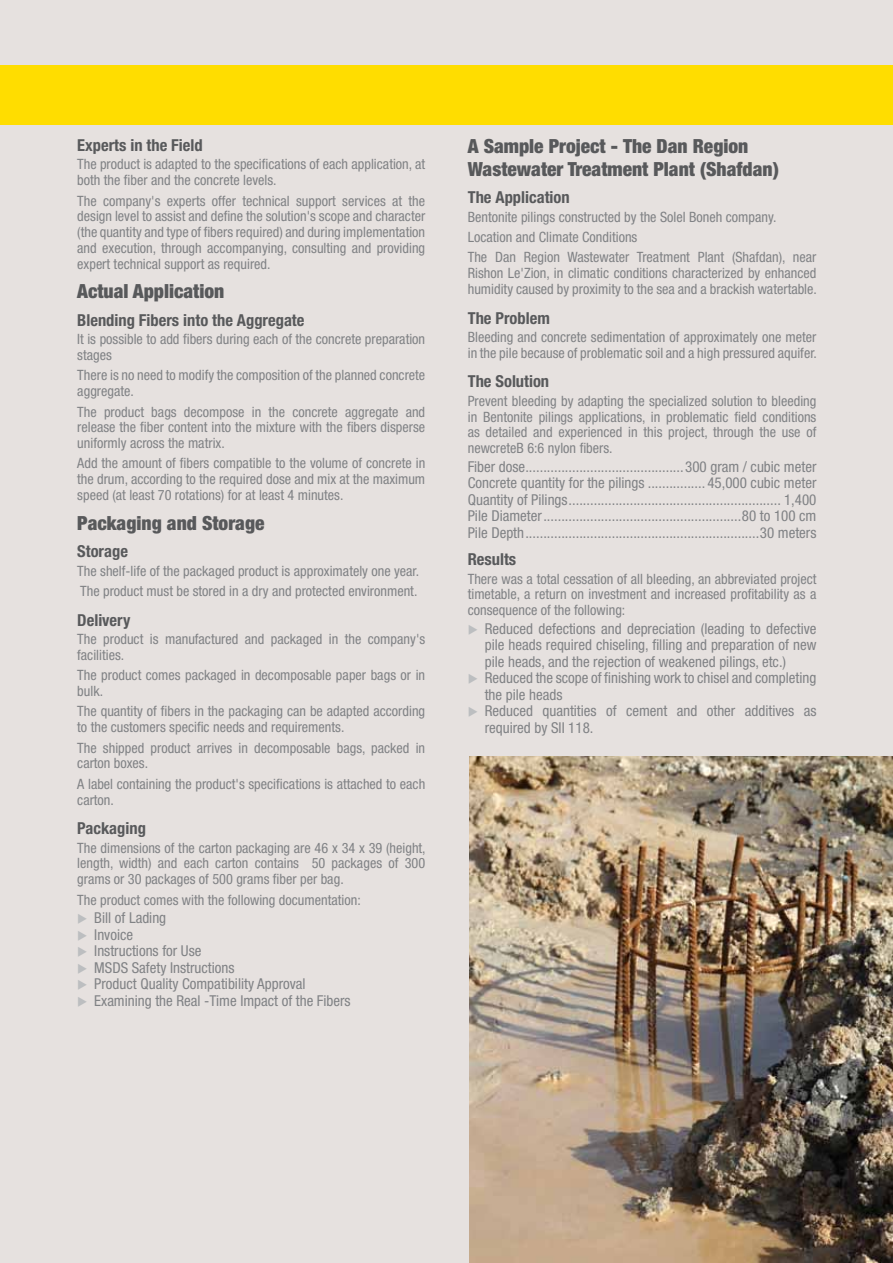
<style>
.page{position:relative;width:893px;height:1263px;background:#e6e1df}
.page>*{position:absolute;margin:0;border:0;box-sizing:border-box;transform-origin:0 0}
.t1{font:900 condensed 19.5px/22.5px "Helvetica Neue LT Std";color:#58595b}
.t2{font:700 condensed 16.5px "Helvetica Neue LT Std";color:#58595b}
.t3{font:condensed 15px/16.5px "Helvetica Neue LT Std";color:#808285}
.t4{font:condensed 14.25px/15.8px "Helvetica Neue LT Std";color:#808285}
</style>
<div class="page">
<div style="left:0;top:65px;width:893px;height:59px;background:#fd0"></div>
<img style="left:469px;top:757px;width:424px;height:506px">
<p class="t2" style="left:77px;top:135px;width:127px">Experts in the Field</p>
<p class="t4" style="left:77px;top:156px;width:349px">The product is adapted to the specifications of each application, at both the fiber and the concrete levels.</p>
<p class="t4" style="left:77px;top:192px;width:349px;text-align:justify">The company's experts offer technical support services at the design level to assist and define the solution's scope and character (the quantity and type of fibers required) and during implementation and execution, through accompanying, consulting and providing expert technical support as required.</p>
<h1 class="t1" style="left:77px;top:280px;width:149px">Actual Application</h1>
<p class="t2" style="left:77px;top:310px;width:229px">Blending Fibers into the Aggregate</p>
<p class="t4" style="left:77px;top:331px;width:349px">It is possible to add fibers during each of the concrete preparation stages</p>
<p class="t4" style="left:77px;top:367px;width:349px">There is no need to modify the composition of the planned concrete aggregate.</p>
<p class="t4" style="left:77px;top:403px;width:349px;text-align:justify">The product bags decompose in the concrete aggregate and release the fiber content into the mixture with the fibers disperse uniformly across the matrix.</p>
<p class="t4" style="left:77px;top:455px;width:349px;text-align:justify">Add the amount of fibers compatible to the volume of concrete in the drum, according to the required dose and mix at the maximum speed (at least 70 rotations) for at least 4 minutes.</p>
<h1 class="t1" style="left:77px;top:511px;width:189px">Packaging and Storage</h1>
<p class="t2" style="left:77px;top:541px;width:52px">Storage</p>
<p class="t4" style="left:77px;top:560px;width:343px;line-height:20.4px">The shelf-life of the packaged product is approximately one year.<br>The product must be stored in a dry and protected environment.</p>
<p class="t2" style="left:77px;top:610px;width:55px">Delivery</p>
<p class="t4" style="left:77px;top:631px;width:349px">The product is manufactured and packaged in the company's facilities.</p>
<p class="t4" style="left:77px;top:667px;width:349px">The product comes packaged in decomposable paper bags or in bulk.</p>
<p class="t4" style="left:77px;top:703px;width:349px">The quantity of fibers in the packaging can be adapted according to the customers specific needs and requirements.</p>
<p class="t4" style="left:77px;top:740px;width:349px">The shipped product arrives in decomposable bags, packed in carton boxes.</p>
<p class="t4" style="left:77px;top:776px;width:349px">A label containing the product's specifications is attached to each carton.</p>
<p class="t2" style="left:77px;top:818px;width:70px">Packaging</p>
<p class="t4" style="left:77px;top:839px;width:350px;text-align:justify">The dimensions of the carton packaging are 46 x 34 x 39 (height, length, width) and each carton contains 50 packages of 300 grams or 30 packages of 500 grams fiber per bag.</p>
<p class="t4" style="left:77px;top:891px;width:285px">The product comes with the following documentation:</p>
<p class="t3" style="left:94px;top:909px;width:258px">Bill of Lading<br>Invoice<br>Instructions for Use<br>MSDS Safety Instructions<br>Product Quality Compatibility Approval<br>Examining the Real -Time Impact of the Fibers</p>
<h1 class="t1" style="left:468px;top:135px;width:313px">A Sample Project - The Dan Region<br>Wastewater Treatment Plant (Shafdan)</h1>
<p class="t2" style="left:468px;top:187px;width:103px">The Application</p>
<p class="t4" style="left:468px;top:206px;width:350px;line-height:20.4px">Bentonite pilings constructed by the Solel Boneh company.<br>Location and Climate Conditions<br>The Dan Region Wastewater Treatment Plant (Shafdan), near</p>
<p class="t4" style="left:468px;top:265px;width:351px">Rishon Le'Zion, in climatic conditions characterized by enhanced humidity caused by proximity to the sea and a brackish watertable.</p>
<p class="t2" style="left:468px;top:308px;width:84px">The Problem</p>
<p class="t4" style="left:468px;top:329px;width:351px">Bleeding and concrete sedimentation of approximately one meter in the pile because of problematic soil and a high pressured aquifer.</p>
<p class="t2" style="left:468px;top:372px;width:83px">The Solution</p>
<p class="t4" style="left:468px;top:393px;width:350px;text-align:justify">Prevent bleeding by adapting the specialized solution to bleeding in Bentonite pilings applications, in problematic field conditions as detailed and experienced in this project, through the use of newcreteB 6:6 nylon fibers.</p>
<p class="t3" style="left:468px;top:458px;width:350px;text-align:justify">Fiber dose............................................300 gram / cubic meter Concrete quantity for the pilings ................ 45,000 cubic meter Quantity of Pilings........................................................... 1,400<br>Pile Diameter.......................................................80 to 100 cm Pile Depth.................................................................30 meters</p>
<p class="t2" style="left:468px;top:549px;width:50px">Results</p>
<p class="t4" style="left:468px;top:571px;width:350px;text-align:justify">There was a total cessation of all bleeding, an abbreviated project timetable, a return on investment and increased profitability as a consequence of the following:</p>
<p class="t3" style="left:485px;top:620px;width:333px">Reduced defections and depreciation (leading to defective pile heads required chiseling, filling and preparation of new pile heads, and the rejection of weakened pilings, etc.)<br>Reduced the scope of finishing work to chisel and completing the pile heads<br>Reduced quantities of cement and other additives as required by SII 118.</p>
</div>
